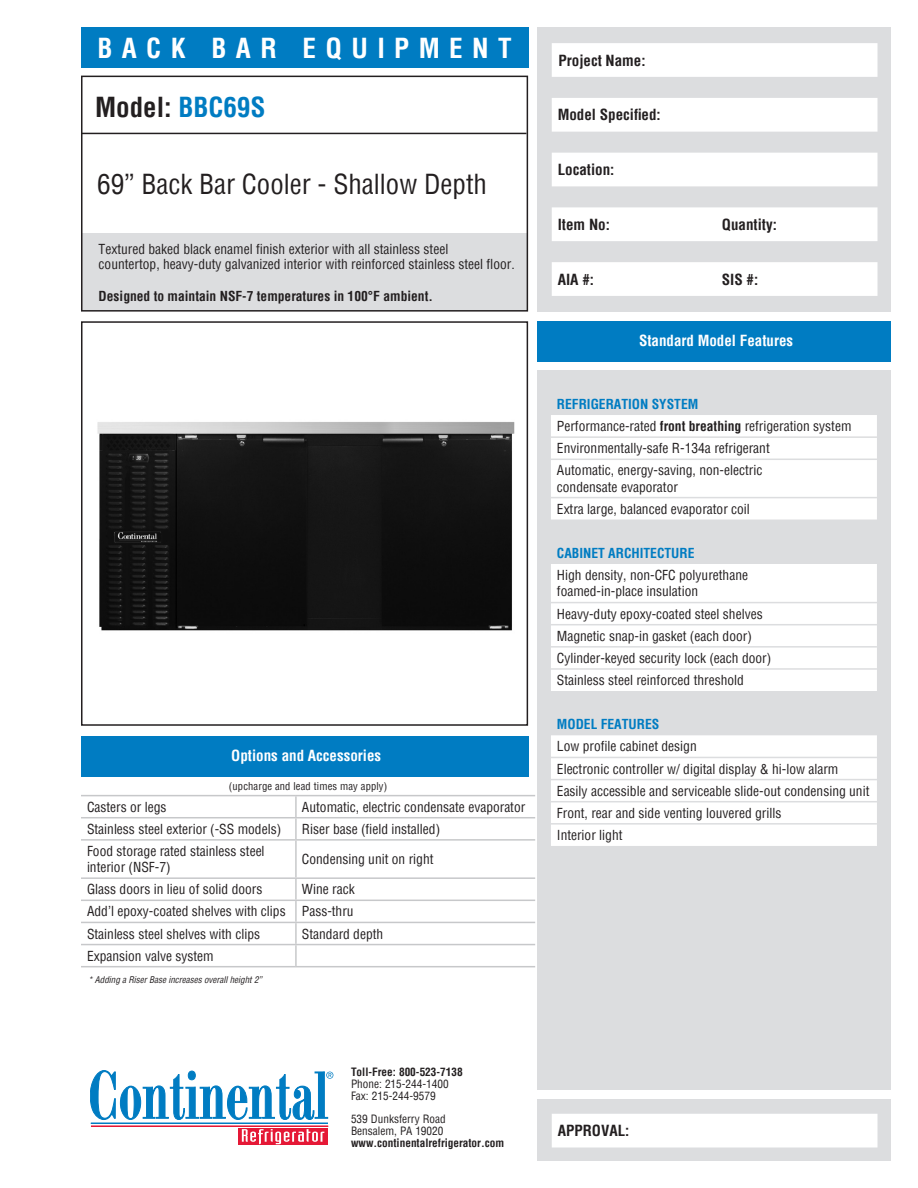
<style>
.page{position:relative;width:918px;height:1188px;background:#fff}
.page>*{position:absolute;margin:0;border:0;box-sizing:border-box;transform-origin:0 0}
.t1{font:condensed 27px "Helvetica";color:#231f20}
.t2{font:700 condensed 27px "Helvetica";letter-spacing:.35em;color:#fff}
.t3{font:700 condensed 27px "Helvetica";color:#231f20}
.t4{font:700 condensed 15px "Helvetica";color:#231f20}
.t5{font:700 condensed 15px "Helvetica";color:#fff}
.t6{font:condensed 13.5px "Helvetica";color:#231f20}
.t7{font:700 condensed 13.5px "Helvetica";color:#007cc2}
.t8{font:700 condensed 13.5px "Helvetica";color:#231f20}
.t9{font:condensed 11.25px "Helvetica";color:#231f20}
.t10{font:700 condensed 11.25px "Helvetica";color:#231f20}
.t11{font:condensed 10.5px "Helvetica";letter-spacing:.015em;color:#231f20}
.t12{font:italic condensed 9px "Helvetica";color:#231f20}
.s1{color:#007cc2}
.s2{font-weight:700}
</style>
<div class="page">
<div style="left:538px;top:1099px;width:353px;height:62px;background:#dcdddf"></div>
<div style="left:81px;top:233px;width:446px;height:77px;background:#dcdddf"></div>
<div style="left:81px;top:321px;width:447px;height:405px;border:2px solid #231f20"></div>
<div style="left:538px;top:321px;width:353px;height:40px;background:#007cc2"></div>
<div style="left:538px;top:370px;width:353px;height:720px;background:#dcdddf"></div>
<div style="left:538px;top:27px;width:353px;height:285px;background:#dcdddf"></div>
<hr style="left:91px;top:1123px;width:237px;height:1px;background:#007cc2">
<hr style="left:91px;top:1126px;width:237px;height:1px;background:#e51836">
<svg style="left:238px;top:1128px;width:90px;height:17px"></svg>
<svg style="left:242px;top:1129px;width:82px;height:15px"></svg>
<svg style="left:90px;top:1070px;width:243px;height:50px"></svg>
<svg style="left:552px;top:43px;width:326px;height:253px;fill:#fff"></svg>
<div style="left:81px;top:76px;width:447px;height:236px;border:2px solid #231f20"></div>
<div style="left:81px;top:27px;width:447px;height:40px;background:#007cc2"></div>
<div style="left:552px;top:1114px;width:326px;height:34px;background:#fff"></div>
<div style="left:81px;top:736px;width:447px;height:40px;background:#007cc2"></div>
<hr style="left:81px;top:133px;width:445px;height:1px;background:#231f20">
<img style="left:97px;top:422px;width:418px;height:209px">
<div style="left:551px;top:415px;width:326px;height:44px;background:#fff"></div>
<svg style="left:551px;top:460px;width:326px;height:386px;background:#fafafa"></svg>
<svg style="left:551px;top:520px;width:326px;height:193px;fill:#fff"></svg>
<hr style="left:551px;top:602px;width:326px;height:1px;background:#dcdddf">
<hr style="left:551px;top:624px;width:326px;height:1px;background:#dcdddf">
<hr style="left:551px;top:436px;width:326px;height:2px;background:#dcdddf">
<hr style="left:551px;top:497px;width:326px;height:1px;background:#dcdddf">
<hr style="left:551px;top:757px;width:326px;height:1px;background:#dcdddf">
<hr style="left:551px;top:779px;width:326px;height:1px;background:#dcdddf">
<hr style="left:551px;top:801px;width:326px;height:1px;background:#dcdddf">
<hr style="left:551px;top:823px;width:326px;height:2px;background:#dcdddf">
<hr style="left:551px;top:646px;width:326px;height:2px;background:#dcdddf">
<hr style="left:551px;top:668px;width:326px;height:2px;background:#dcdddf">
<hr style="left:296px;top:795px;width:239px;height:1px;background:#c7c8ca">
<hr style="left:296px;top:817px;width:239px;height:1px;background:#c7c8ca">
<hr style="left:296px;top:839px;width:239px;height:2px;background:#c7c8ca">
<hr style="left:81px;top:877px;width:215px;height:2px;background:#c7c8ca">
<hr style="left:296px;top:877px;width:239px;height:2px;background:#c7c8ca">
<hr style="left:81px;top:900px;width:215px;height:1px;background:#c7c8ca">
<hr style="left:296px;top:900px;width:239px;height:1px;background:#c7c8ca">
<hr style="left:81px;top:922px;width:215px;height:1px;background:#c7c8ca">
<hr style="left:296px;top:922px;width:239px;height:1px;background:#c7c8ca">
<hr style="left:81px;top:944px;width:215px;height:1px;background:#c7c8ca">
<hr style="left:81px;top:966px;width:215px;height:1px;background:#c7c8ca">
<hr style="left:81px;top:795px;width:215px;height:1px;background:#c7c8ca">
<hr style="left:295px;top:796px;width:2px;height:21px;background:#c7c8ca">
<hr style="left:81px;top:817px;width:215px;height:1px;background:#c7c8ca">
<hr style="left:295px;top:818px;width:2px;height:21px;background:#c7c8ca">
<hr style="left:81px;top:839px;width:215px;height:2px;background:#c7c8ca">
<hr style="left:295px;top:841px;width:2px;height:36px;background:#c7c8ca">
<hr style="left:295px;top:879px;width:2px;height:21px;background:#c7c8ca">
<hr style="left:295px;top:901px;width:2px;height:21px;background:#c7c8ca">
<hr style="left:295px;top:923px;width:2px;height:21px;background:#c7c8ca">
<hr style="left:296px;top:944px;width:239px;height:1px;background:#c7c8ca">
<hr style="left:295px;top:945px;width:2px;height:21px;background:#c7c8ca">
<hr style="left:296px;top:966px;width:239px;height:1px;background:#c7c8ca">
<p class="t2" style="left:97px;top:30px;width:416px">BACK BAR EQUIPMENT</p>
<p class="t3" style="left:95px;top:89px;width:172px">Model: <span class="s1">BBC69S</span></p>
<p class="t1" style="left:97px;top:167px;width:391px">69” Back Bar Cooler - Shallow Depth</p>
<p class="t6" style="left:99px;top:240px;width:351px">Textured baked black enamel finish exterior with all stainless steel</p>
<p class="t6" style="left:99px;top:255px;width:418px">countertop, heavy-duty galvanized interior with reinforced stainless steel floor.</p>
<p class="t8" style="left:99px;top:287px;width:336px">Designed to maintain NSF-7 temperatures in 100°F ambient.</p>
<p class="t5" style="left:231px;top:746px;width:151px">Options and Accessories</p>
<p class="t11" style="left:229px;top:779px;width:160px">(upcharge and lead times may apply)</p>
<p class="t6" style="left:87px;top:798px;width:81px">Casters or legs</p>
<p class="t6" style="left:302px;top:798px;width:225px">Automatic, electric condensate evaporator</p>
<p class="t6" style="left:87px;top:820px;width:196px">Stainless steel exterior (-SS models)</p>
<p class="t6" style="left:302px;top:820px;width:140px">Riser base (field installed)</p>
<p class="t6" style="left:87px;top:842px;width:179px">Food storage rated stainless steel</p>
<p class="t6" style="left:87px;top:859px;width:85px">interior (NSF-7)</p>
<p class="t6" style="left:302px;top:850px;width:133px">Condensing unit on right</p>
<p class="t6" style="left:87px;top:881px;width:177px">Glass doors in lieu of solid doors</p>
<p class="t6" style="left:302px;top:881px;width:54px">Wine rack</p>
<p class="t6" style="left:87px;top:903px;width:200px">Add’l epoxy-coated shelves with clips</p>
<p class="t6" style="left:302px;top:903px;width:53px">Pass-thru</p>
<p class="t6" style="left:87px;top:925px;width:175px">Stainless steel shelves with clips</p>
<p class="t6" style="left:302px;top:925px;width:83px">Standard depth</p>
<p class="t6" style="left:87px;top:947px;width:128px">Expansion valve system</p>
<p class="t12" style="left:88px;top:974px;width:175px">* Adding a Riser Base increases overall height 2”</p>
<p class="t4" style="left:559px;top:50px;width:89px">Project Name:</p>
<p class="t4" style="left:558px;top:105px;width:104px">Model Specified:</p>
<p class="t4" style="left:558px;top:160px;width:58px">Location:</p>
<p class="t4" style="left:558px;top:215px;width:54px">Item No:</p>
<p class="t4" style="left:722px;top:215px;width:57px">Quantity:</p>
<p class="t4" style="left:558px;top:269px;width:38px">AIA #:</p>
<p class="t4" style="left:722px;top:269px;width:38px">SIS #:</p>
<p class="t5" style="left:639px;top:331px;width:156px">Standard Model Features</p>
<p class="t7" style="left:557px;top:395px;width:143px">REFRIGERATION SYSTEM</p>
<p class="t6" style="left:557px;top:417px;width:296px">Performance-rated <span class="s2">front breathing</span> refrigeration system</p>
<p class="t6" style="left:557px;top:440px;width:214px">Environmentally-safe R-134a refrigerant</p>
<p class="t6" style="left:557px;top:462px;width:207px">Automatic, energy-saving, non-electric</p>
<p class="t6" style="left:557px;top:478px;width:123px">condensate evaporator</p>
<p class="t6" style="left:557px;top:500px;width:195px">Extra large, balanced evaporator coil</p>
<p class="t7" style="left:557px;top:544px;width:139px">CABINET ARCHITECTURE</p>
<p class="t6" style="left:557px;top:566px;width:193px">High density, non-CFC polyurethane</p>
<p class="t6" style="left:557px;top:583px;width:143px">foamed-in-place insulation</p>
<p class="t6" style="left:557px;top:605px;width:207px">Heavy-duty epoxy-coated steel shelves</p>
<p class="t6" style="left:557px;top:627px;width:196px">Magnetic snap-in gasket (each door)</p>
<p class="t6" style="left:557px;top:649px;width:216px">Cylinder-keyed security lock (each door)</p>
<p class="t6" style="left:557px;top:671px;width:189px">Stainless steel reinforced threshold</p>
<p class="t7" style="left:557px;top:715px;width:104px">MODEL FEATURES</p>
<p class="t6" style="left:557px;top:738px;width:141px">Low profile cabinet design</p>
<p class="t6" style="left:557px;top:760px;width:283px">Electronic controller w/ digital display &amp; hi-low alarm</p>
<p class="t6" style="left:557px;top:782px;width:314px">Easily accessible and serviceable slide-out condensing unit</p>
<p class="t6" style="left:557px;top:804px;width:226px">Front, rear and side venting louvered grills</p>
<p class="t6" style="left:557px;top:826px;width:67px">Interior light</p>
<p class="t10" style="left:351px;top:1065px;width:113px">Toll-Free: 800-523-7138</p>
<p class="t9" style="left:351px;top:1077px;width:99px">Phone: 215-244-1400</p>
<p class="t9" style="left:351px;top:1089px;width:86px">Fax: 215-244-9579</p>
<p class="t9" style="left:351px;top:1112px;width:96px">539 Dunksferry Road</p>
<p class="t9" style="left:351px;top:1124px;width:94px">Bensalem, PA 19020</p>
<p class="t10" style="left:351px;top:1135px;width:155px">www.continentalrefrigerator.com</p>
<p class="t4" style="left:558px;top:1121px;width:73px">APPROVAL:</p>
</div>
